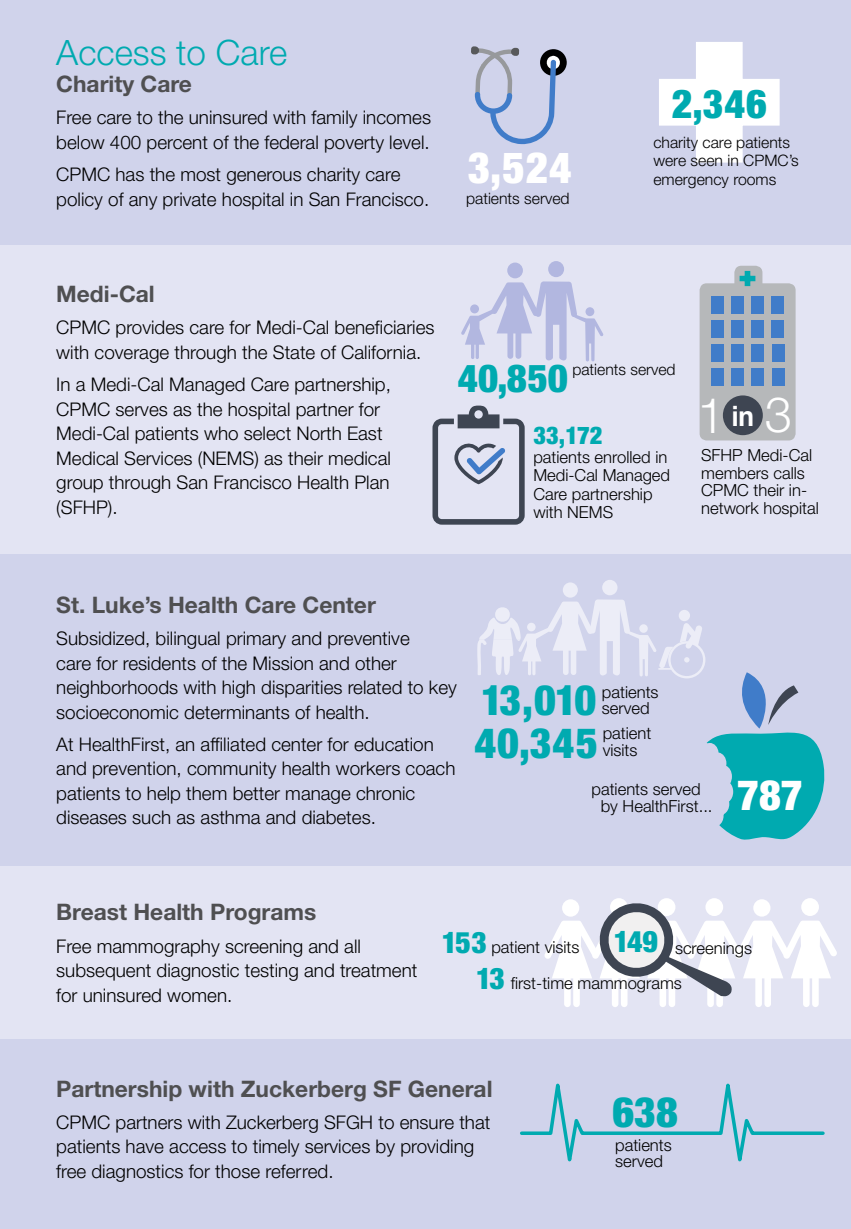
<style>
.page{position:relative;width:851px;height:1229px;background:#fff}
.page>*{position:absolute;margin:0;border:0;box-sizing:border-box;transform-origin:0 0}
.t1{font:300 49px "Helvetica Neue LT Std";color:#fff}
.t2{font:900 condensed 43.23px "Helvetica Neue LT Std";color:#fff}
.t3{font:900 condensed 42px "Helvetica Neue LT Std";color:#00aab0}
.t4{font:900 condensed 42px "Helvetica Neue LT Std";color:#fff}
.t5{font:900 condensed 39.9px "Helvetica Neue LT Std";color:#00aab0}
.t6{font:900 condensed 38.68px "Helvetica Neue LT Std";color:#00aab0}
.t7{font:300 35px "Helvetica Neue LT Std";color:#00aab0}
.t8{font:900 condensed 29.75px "Helvetica Neue LT Std";color:#00aab0}
.t9{font:900 condensed 24.5px "Helvetica Neue LT Std";color:#00aab0}
.grey_sub_head{font:700 22.75px "Helvetica Neue LT Std";color:#4f4f51}
.Bullet_text{font:300 18.9px/24.5px "Helvetica Neue LT Std";color:#000}
.t10{font:300 16.62px/16.6px "Helvetica Neue LT Std";color:#000}
.t11{font:300 15.75px/18.4px "Helvetica Neue LT Std";color:#000}
.s1{font-weight:700;font-size:28.18px}
.s2{font-weight:900;font-stretch:condensed;font-size:29.75px;color:#00aab0}
</style>
<div class="page">
<div style="left:0;top:0;width:850px;height:245px;background:#d0d3eb"></div>
<div style="left:0;top:245px;width:850px;height:319px;background:#e3e4f3"></div>
<div style="left:0;top:554px;width:850px;height:319px;background:#d0d3eb"></div>
<div style="left:0;top:965px;width:850px;height:263px;background:#d0d3eb"></div>
<div style="left:0;top:866px;width:850px;height:172px;background:#e3e4f3"></div>
<div style="left:699px;top:283px;width:96px;height:157px;background:#b6b8ba;border-radius:7px"></div>
<div style="left:734px;top:266px;width:28px;height:34px;background:#b6b8ba;border-radius:7px"></div>
<div style="left:710px;top:345px;width:13px;height:17px;background:#407cc9"></div>
<div style="left:710px;top:369px;width:13px;height:17px;background:#407cc9"></div>
<div style="left:710px;top:296px;width:13px;height:18px;background:#407cc9"></div>
<div style="left:730px;top:296px;width:13px;height:18px;background:#407cc9"></div>
<div style="left:710px;top:321px;width:13px;height:17px;background:#407cc9"></div>
<div style="left:730px;top:321px;width:13px;height:17px;background:#407cc9"></div>
<div style="left:751px;top:296px;width:13px;height:17px;background:#407cc9"></div>
<div style="left:771px;top:296px;width:13px;height:17px;background:#407cc9"></div>
<div style="left:751px;top:320px;width:13px;height:17px;background:#407cc9"></div>
<div style="left:771px;top:320px;width:13px;height:17px;background:#407cc9"></div>
<div style="left:731px;top:344px;width:12px;height:17px;background:#407cc9"></div>
<div style="left:751px;top:344px;width:12px;height:17px;background:#407cc9"></div>
<div style="left:731px;top:369px;width:12px;height:17px;background:#407cc9"></div>
<div style="left:751px;top:369px;width:12px;height:17px;background:#407cc9"></div>
<div style="left:772px;top:344px;width:12px;height:17px;background:#407cc9"></div>
<div style="left:772px;top:368px;width:12px;height:17px;background:#407cc9"></div>
<svg style="left:739px;top:270px;width:17px;height:17px"></svg>
<div style="left:722px;top:395px;width:40px;height:40px;background:#3e4552;border-radius:50%"></div>
<div style="left:548px;top:261px;width:16px;height:16px;background:#b2b7e0;border-radius:50%"></div>
<div style="left:507px;top:262px;width:16px;height:16px;background:#b2b7e0;border-radius:50%"></div>
<svg style="left:432px;top:405px;width:92px;height:119px"></svg>
<svg style="left:659px;top:42px;width:121px;height:121px"></svg>
<div style="left:602px;top:580px;width:15px;height:15px;background:#ecedf7;border-radius:50%"></div>
<div style="left:562px;top:582px;width:16px;height:15px;background:#ecedf7;border-radius:50%"></div>
<svg style="left:544px;top:898px;width:293px;height:109px"></svg>
<svg style="left:520px;top:1083px;width:305px;height:79px"></svg>
<svg style="left:471px;top:46px;width:96px;height:99px"></svg>
<svg style="left:461px;top:281px;width:142px;height:80px"></svg>
<svg style="left:477px;top:599px;width:348px;height:241px"></svg>
<h1 class="t7" style="left:56px;top:31px;width:232px">Access to Care</h1>
<p class="grey_sub_head" style="left:56px;top:70px;width:137px">Charity Care</p>
<p class="Bullet_text" style="left:56px;top:105px;width:376px">Free care to the uninsured with family incomes below 400 percent of the federal poverty level.</p>
<p class="Bullet_text" style="left:56px;top:162px;width:374px">CPMC has the most generous charity care policy of any private hospital in San Francisco.</p>
<h2 class="t2" style="left:467px;top:141px;width:105px">3,524</h2>
<p class="t11" style="left:466px;top:189px;width:105px">patients served</p>
<h3 class="t5" style="left:671px;top:79px;width:96px">2,346</h3>
<p class="t11" style="left:653px;top:133px;width:147px">charity care patients were seen in CPMC’s emergency rooms</p>
<p class="grey_sub_head" style="left:56px;top:280px;width:100px">Medi-Cal</p>
<p class="Bullet_text" style="left:56px;top:315px;width:380px">CPMC provides care for Medi-Cal beneficiaries with coverage through the State of California.</p>
<p class="Bullet_text" style="left:56px;top:372px;width:336px">In a Medi-Cal Managed Care partnership, CPMC serves as the hospital partner for Medi-Cal patients who select North East Medical Services (NEMS) as their medical group through San Francisco Health Plan (SFHP).</p>
<h3 class="t6" style="left:458px;top:354px;width:111px">40,850</h3>
<p class="t11" style="left:572px;top:359px;width:105px">patients served</p>
<p class="t9" style="left:533px;top:420px;width:71px">33,172</p>
<p class="t10" style="left:533px;top:447px;width:138px;line-height:18.6px">patients enrolled in<br>Medi-Cal Managed<br>Care partnership with NEMS</p>
<h1 class="t1" style="left:697px;top:385px;width:96px">1<span class="s1">in</span> 3</h1>
<p class="t10" style="left:701px;top:446px;width:119px;line-height:17.5px">SFHP Medi-Cal members calls<br>CPMC their in&shy;network hospital</p>
<p class="grey_sub_head" style="left:56px;top:590px;width:321px">St. Luke’s Health Care Center</p>
<p class="Bullet_text" style="left:56px;top:625px;width:402px">Subsidized, bilingual primary and preventive<br>care for residents of the Mission and other neighborhoods with high disparities related to key socioeconomic determinants of health.</p>
<p class="Bullet_text" style="left:56px;top:731px;width:401px">At HealthFirst, an affiliated center for education and prevention, community health workers coach patients to help them better manage chronic diseases such as asthma and diabetes.</p>
<h3 class="t3" style="left:481px;top:674px;width:117px">13,010</h3>
<p class="t10" style="left:602px;top:683px;width:58px">patients served</p>
<p class="t10" style="left:602px;top:725px;width:50px">patient visits</p>
<h3 class="t3" style="left:474px;top:717px;width:125px">40,345</h3>
<p class="t10" style="left:600px;top:780px;width:113px;text-indent:-9px">patients served by HealthFirst...</p>
<h3 class="t4" style="left:737px;top:769px;width:67px">787</h3>
<p class="grey_sub_head" style="left:56px;top:898px;width:261px">Breast Health Programs</p>
<p class="Bullet_text" style="left:56px;top:933px;width:362px">Free mammography screening and all subsequent diagnostic testing and treatment for uninsured women.</p>
<p class="t8" style="left:441px;top:924px;width:47px">153</p>
<p class="t10" style="left:510px;top:929px;width:173px;line-height:35.4px;text-indent:-19px">patient visits <span class="s2">149 </span>first-time mammograms</p>
<p class="t10" style="left:675px;top:939px;width:78px">screenings</p>
<h3 class="t8" style="left:476px;top:960px;width:30px">13</h3>
<p class="grey_sub_head" style="left:56px;top:1074px;width:438px">Partnership with Zuckerberg SF General</p>
<p class="Bullet_text" style="left:56px;top:1109px;width:435px">CPMC partners with Zuckerberg SFGH to ensure that patients have access to timely services by providing free diagnostics for those referred.</p>
<p class="t3" style="left:612px;top:1086px;width:67px">638</p>
<p class="t10" style="left:615px;top:1136px;width:58px">patients served</p>
</div>
